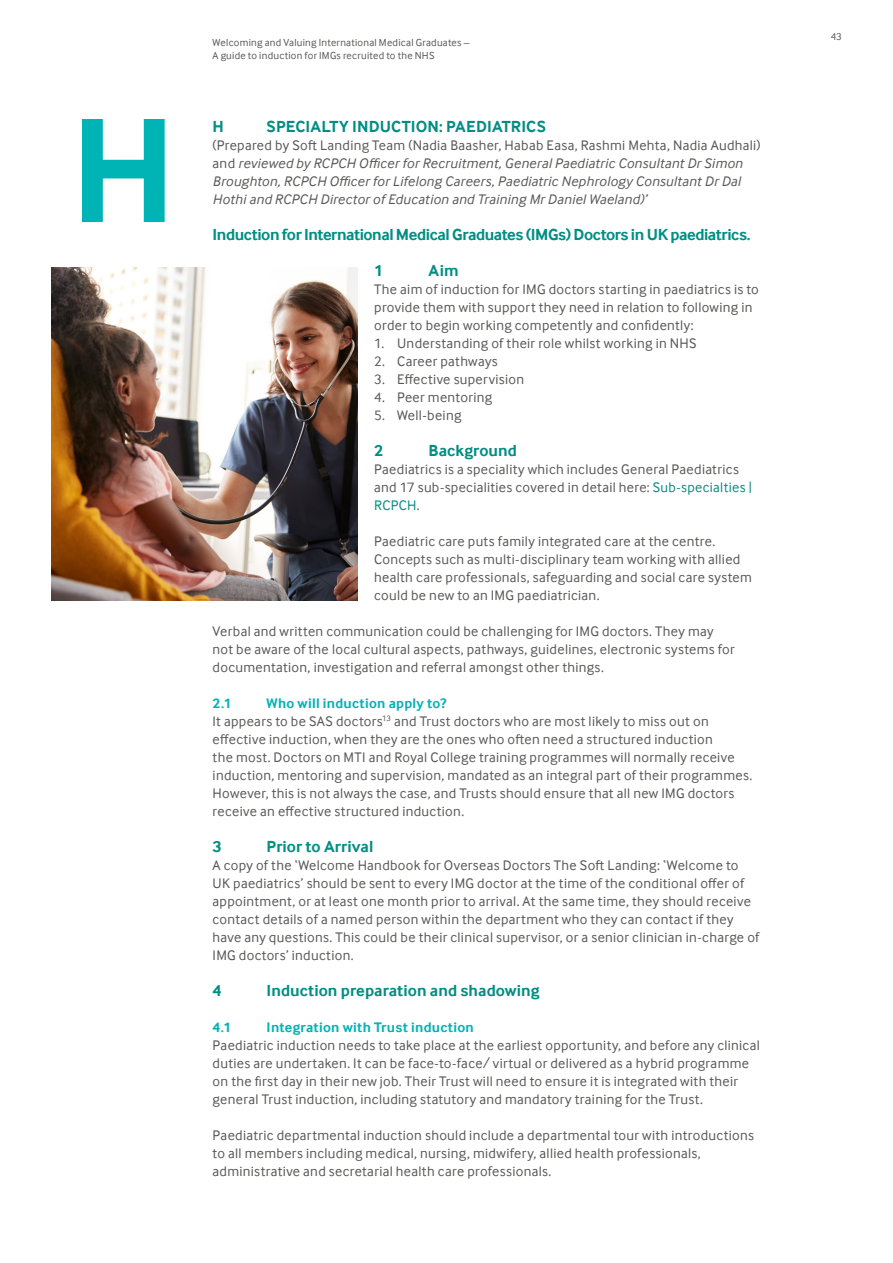
<style>
.page{position:relative;width:893px;height:1263px;background:#fff}
.page>*{position:absolute;margin:0;border:0;box-sizing:border-box;transform-origin:0 0}
.t1{font:700 154.5px "Inter Face";color:#00b3b5}
.t2{font:700 16.5px "Inter Face";color:#008e83}
.t3{font:700 16.5px/36px "Inter Face";letter-spacing:-.025em;color:#008e83}
.t4{font:14.25px/18px "Inter Face";letter-spacing:.02em;color:#575756}
.t5{font:italic 14.25px/18px "Inter Face";letter-spacing:.02em;color:#575756}
.t6{font:700 14.25px "Inter Face";letter-spacing:.02em;color:#00b3b5}
.t7{font:10.5px/13.5px "Inter Face";letter-spacing:.025em;color:#575756}
.s1{font-style:normal}
.s2{color:#008e83}
.s3{font-weight:700;color:#00b3b5}
</style>
<div class="page">
<img style="left:51px;top:267px;width:306px;height:333px">
<h1 class="t1" style="left:70px;top:81px;width:108px">H</h1>
<p class="t7" style="left:213px;top:35px;width:258px">Welcoming and Valuing International Medical Graduates –<br>A guide to induction for IMGs recruited to the NHS</p>
<p class="t2" style="left:213px;top:117px;width:13px">H</p>
<p class="t2" style="left:267px;top:117px;width:281px">SPECIALTY INDUCTION: PAEDIATRICS</p>
<p class="t5" style="left:213px;top:136px;width:549px"><span class="s1">(Prepared by Soft Landing Team (Nadia Baasher, Habab Easa, Rashmi Mehta, Nadia Audhali) and</span> reviewed by RCPCH Officer for Recruitment, General Paediatric Consultant Dr Simon Broughton, RCPCH Officer for Lifelong Careers, Paediatric Nephrology Consultant Dr Dal Hothi and RCPCH Director of Education and Training Mr Daniel Waeland)’</p>
<p class="t3" style="left:374px;top:216px;width:378px;text-indent:-162px">Induction for International Medical Graduates (IMGs) Doctors in UK paediatrics.<br>1</p>
<p class="t2" style="left:429px;top:261px;width:32px">Aim</p>
<p class="t4" style="left:374px;top:280px;width:386px">The aim of induction for IMG doctors starting in paediatrics is to provide them with support they need in relation to following in order to begin working competently and confidently:</p>
<p class="t4" style="left:374px;top:334px;width:324px">1. Understanding of their role whilst working in NHS</p>
<p class="t4" style="left:374px;top:352px;width:125px">2. Career pathways</p>
<p class="t4" style="left:374px;top:370px;width:151px">3. Effective supervision</p>
<p class="t4" style="left:374px;top:388px;width:119px">4. Peer mentoring</p>
<p class="t4" style="left:374px;top:406px;width:89px">5. Well-being</p>
<p class="t2" style="left:374px;top:441px;width:10px">2</p>
<p class="t2" style="left:429px;top:441px;width:90px">Background</p>
<p class="t4" style="left:374px;top:460px;width:379px">Paediatrics is a speciality which includes General Paediatrics and 17 sub-specialities covered in detail here: <span class="s2">Sub-specialties |<br>RCPCH</span>.</p>
<p class="t4" style="left:374px;top:532px;width:379px">Paediatric care puts family integrated care at the centre.<br>Concepts such as multi-disciplinary team working with allied health care professionals, safeguarding and social care system could be new to an IMG paediatrician.</p>
<p class="t4" style="left:213px;top:622px;width:524px">Verbal and written communication could be challenging for IMG doctors. They may not be aware of the local cultural aspects, pathways, guidelines, electronic systems for documentation, investigation and referral amongst other things.</p>
<p class="t6" style="left:213px;top:695px;width:20px">2.1</p>
<p class="t4" style="left:213px;top:694px;width:541px;text-indent:54px"><span class="s3">Who will induction apply to?<br></span>It appears to be SAS doctors<sup>13</sup> and Trust doctors who are most likely to miss out on effective induction, when they are the ones who often need a structured induction<br>the most. Doctors on MTI and Royal College training programmes will normally receive induction, mentoring and supervision, mandated as an integral part of their programmes.<br>However, this is not always the case, and Trusts should ensure that all new IMG doctors receive an effective structured induction.</p>
<p class="t2" style="left:213px;top:837px;width:10px">3</p>
<p class="t2" style="left:267px;top:837px;width:108px">Prior to Arrival</p>
<p class="t4" style="left:213px;top:856px;width:548px">A copy of the ‘Welcome Handbook for Overseas Doctors The Soft Landing: ‘Welcome to UK paediatrics’ should be sent to every IMG doctor at the time of the conditional offer of appointment, or at least one month prior to arrival. At the same time, they should receive contact details of a named person within the department who they can contact if they have any questions. This could be their clinical supervisor, or a senior clinician in-charge of IMG doctors’ induction.</p>
<p class="t2" style="left:213px;top:981px;width:10px">4</p>
<p class="t2" style="left:267px;top:981px;width:274px">Induction preparation and shadowing</p>
<p class="t6" style="left:213px;top:1019px;width:20px">4.1</p>
<p class="t6" style="left:267px;top:1019px;width:209px">Integration with Trust induction</p>
<p class="t4" style="left:213px;top:1036px;width:549px">Paediatric induction needs to take place at the earliest opportunity, and before any clinical duties are undertaken. It can be face-to-face/ virtual or delivered as a hybrid programme on the first day in their new job. Their Trust will need to ensure it is integrated with their general Trust induction, including statutory and mandatory training for the Trust.</p>
<p class="t4" style="left:213px;top:1126px;width:543px">Paediatric departmental induction should include a departmental tour with introductions to all members including medical, nursing, midwifery, allied health professionals, administrative and secretarial health care professionals.</p>
<p class="t7" style="left:831px;top:30px;width:13px">43</p>
</div>
